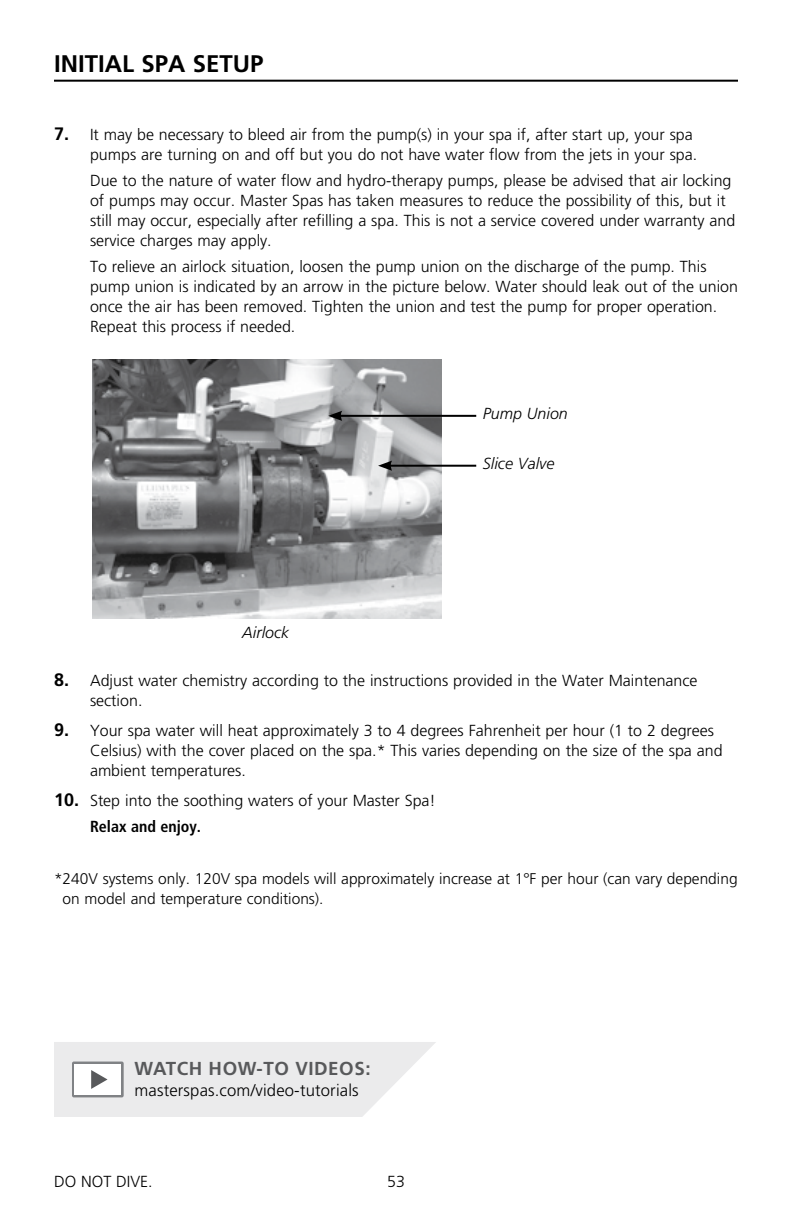
<style>
.page{position:relative;width:792px;height:1224px;background:#fff}
.page>*{position:absolute;margin:0;border:0;box-sizing:border-box;transform-origin:0 0}
.t1{font:700 24px "Frutiger";color:#000}
.t2{font:700 18.8px "Frutiger";letter-spacing:.03em;color:#58595b}
.t3{font:300 16.6px "Frutiger";letter-spacing:.01em;color:#000}
.t4{font:300 16px/20px "Frutiger";color:#000}
.t5{font:italic 300 16px "Frutiger";color:#000}
.t6{font:300 15.6px/20px "Frutiger";color:#000}
.s1{font-weight:700;font-size:18px}
.s2{font-weight:700;font-stretch:condensed}
</style>
<div class="page">
<hr style="left:54px;top:80px;width:684px;height:2px;background:#000">
<img style="left:92px;top:360px;width:349px;height:259px">
<hr style="left:339px;top:415px;width:137px;height:2px;background:#000">
<svg style="left:328px;top:411px;width:14px;height:10px"></svg>
<hr style="left:389px;top:465px;width:87px;height:2px;background:#000">
<svg style="left:378px;top:461px;width:14px;height:10px"></svg>
<svg style="left:54px;top:1042px;width:382px;height:75px;background:#ebebec"></svg>
<h1 class="t1" style="left:54px;top:50px;width:211px">INITIAL SPA SETUP</h1>
<p class="t4" style="left:54px;top:124px;width:645px;text-align:right"><span class="s1">7.</span> It may be necessary to bleed air from the pump(s) in your spa if, after start up, your spa pumps are turning on and off but you do not have water flow from the jets in your spa.</p>
<p class="t4" style="left:90px;top:170px;width:647px">Due to the nature of water flow and hydro-therapy pumps, please be advised that air locking of pumps may occur. Master Spas has taken measures to reduce the possibility of this, but it still may occur, especially after refilling a spa. This is not a service covered under warranty and service charges may apply.</p>
<p class="t4" style="left:90px;top:256px;width:650px">To relieve an airlock situation, loosen the pump union on the discharge of the pump. This pump union is indicated by an arrow in the picture below. Water should leak out of the union once the air has been removed. Tighten the union and test the pump for proper operation.<br>Repeat this process if needed.</p>
<p class="t5" style="left:242px;top:624px;width:49px">Airlock</p>
<p class="t5" style="left:483px;top:404px;width:86px">Pump Union</p>
<p class="t5" style="left:483px;top:454px;width:73px">Slice Valve</p>
<p class="t4" style="left:90px;top:671px;width:609px;text-indent:-36px"><span class="s1">8.</span> Adjust water chemistry according to the instructions provided in the Water Maintenance section.</p>
<p class="t4" style="left:90px;top:721px;width:634px;text-indent:-36px"><span class="s1">9.</span> Your spa water will heat approximately 3 to 4 degrees Fahrenheit per hour (1 to 2 degrees<br>Celsius) with the cover placed on the spa.* This varies depending on the size of the spa and ambient temperatures.</p>
<p class="t4" style="left:90px;top:788px;width:347px;line-height:26px;text-indent:-36px"><span class="s1">10.</span> Step into the soothing waters of your Master Spa!<br><span class="s2">Relax and enjoy.</span></p>
<p class="t6" style="left:63px;top:869px;width:677px;text-indent:-9px">*240V systems only. 120V spa models will approximately increase at 1°F per hour (can vary depending on model and temperature conditions).</p>
<p class="t2" style="left:134px;top:1057px;width:238px">WATCH HOW-TO VIDEOS:</p>
<p class="t3" style="left:134px;top:1081px;width:226px">masterspas.com/video-tutorials</p>
<p class="t4" style="left:54px;top:1171px;width:100px">DO NOT DIVE.</p>
<p class="t4" style="left:383px;top:1171px;width:28px">101</p>
<p class="t4" style="left:387px;top:1171px;width:19px">53</p>
</div>
